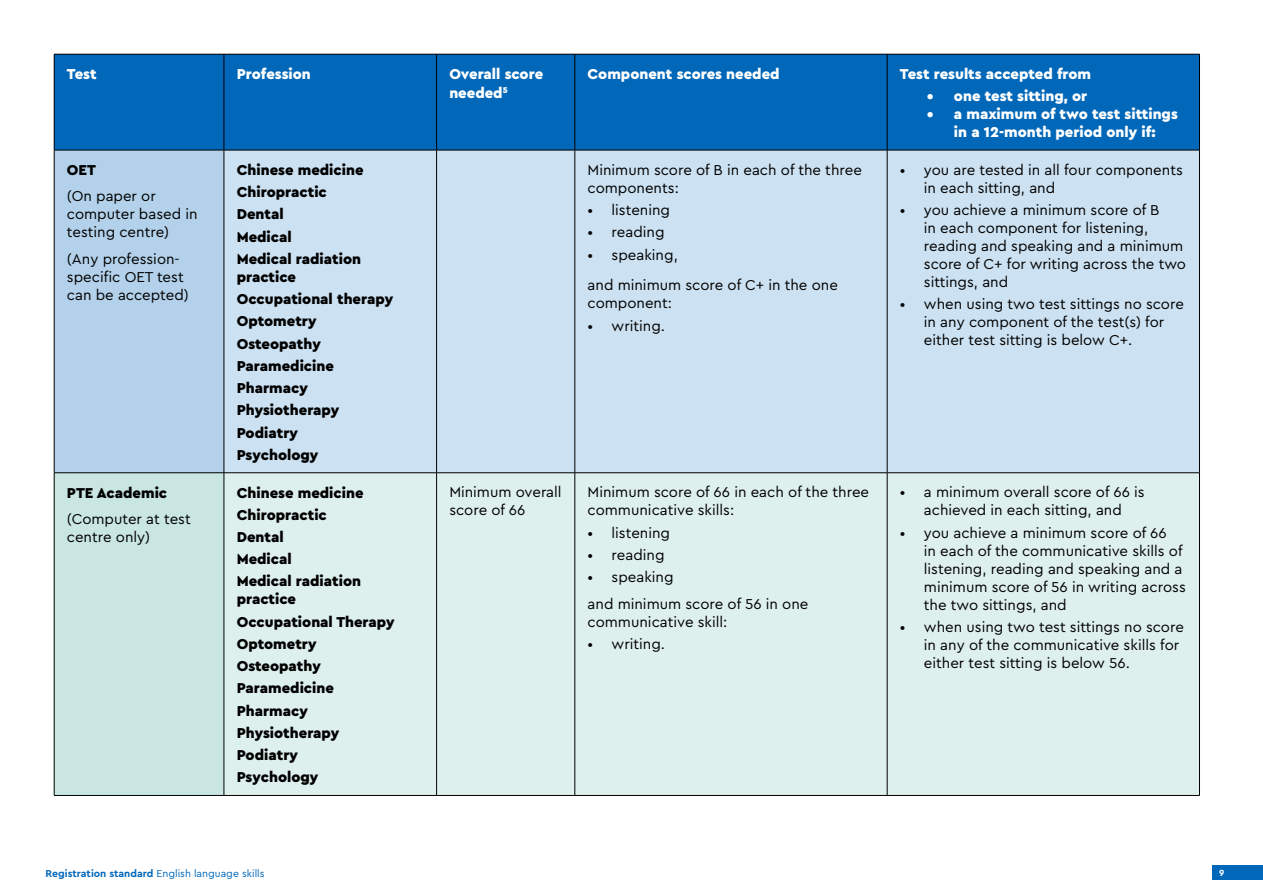
<style>
.page{position:relative;width:1263px;height:893px;background:#fff}
.page>*{position:absolute;margin:0;border:0;box-sizing:border-box;transform-origin:0 0}
.t1{font:15px/18px "Cera Pro";color:#000}
.t2{font:900 15px/22.2px "Cera Pro";color:#000}
.t3{font:900 15px/19.2px "Cera Pro";color:#fff}
.t4{font:10.5px "Cera Pro";color:#0067b9}
.t5{font:700 9.3px "Cera Pro";color:#fff}
.s1{font-weight:700}
</style>
<div class="page">
<div style="left:1212px;top:865px;width:51px;height:15px;background:#0067b9"></div>
<div style="left:54px;top:54px;width:170px;height:96px;background:#0067b9"></div>
<div style="left:224px;top:54px;width:213px;height:96px;background:#0067b9"></div>
<div style="left:437px;top:54px;width:138px;height:96px;background:#0067b9"></div>
<div style="left:575px;top:54px;width:312px;height:96px;background:#0067b9"></div>
<div style="left:887px;top:54px;width:312px;height:96px;background:#0067b9"></div>
<div style="left:54px;top:150px;width:170px;height:323px;background:#b3d1ea"></div>
<div style="left:224px;top:150px;width:213px;height:323px;background:#cce1f1"></div>
<div style="left:437px;top:150px;width:138px;height:323px;background:#cce1f1"></div>
<div style="left:575px;top:150px;width:312px;height:323px;background:#cce1f1"></div>
<div style="left:887px;top:150px;width:312px;height:323px;background:#cce1f1"></div>
<div style="left:54px;top:473px;width:170px;height:322px;background:#c9e6e2"></div>
<div style="left:224px;top:473px;width:213px;height:322px;background:#def0ed"></div>
<div style="left:437px;top:473px;width:138px;height:322px;background:#def0ed"></div>
<div style="left:575px;top:473px;width:312px;height:322px;background:#def0ed"></div>
<div style="left:887px;top:473px;width:312px;height:322px;background:#def0ed"></div>
<hr style="left:54px;top:150px;width:1px;height:323px;background:#000">
<hr style="left:224px;top:150px;width:1px;height:323px;background:#000">
<hr style="left:436px;top:150px;width:1px;height:323px;background:#000">
<hr style="left:575px;top:150px;width:1px;height:323px;background:#000">
<hr style="left:887px;top:150px;width:1px;height:323px;background:#000">
<hr style="left:1199px;top:150px;width:1px;height:323px;background:#000">
<hr style="left:54px;top:472px;width:170px;height:1px;background:#000">
<hr style="left:54px;top:473px;width:1px;height:322px;background:#000">
<hr style="left:224px;top:472px;width:213px;height:1px;background:#000">
<hr style="left:224px;top:473px;width:1px;height:322px;background:#000">
<hr style="left:437px;top:472px;width:138px;height:1px;background:#000">
<hr style="left:436px;top:473px;width:1px;height:322px;background:#000">
<hr style="left:575px;top:472px;width:312px;height:1px;background:#000">
<hr style="left:575px;top:473px;width:1px;height:322px;background:#000">
<hr style="left:887px;top:472px;width:313px;height:1px;background:#000">
<hr style="left:887px;top:473px;width:1px;height:322px;background:#000">
<hr style="left:1199px;top:473px;width:1px;height:322px;background:#000">
<hr style="left:54px;top:54px;width:170px;height:1px;background:#000">
<hr style="left:54px;top:54px;width:1px;height:96px;background:#000">
<hr style="left:224px;top:54px;width:213px;height:1px;background:#000">
<hr style="left:224px;top:54px;width:1px;height:96px;background:#000">
<hr style="left:437px;top:54px;width:138px;height:1px;background:#000">
<hr style="left:436px;top:54px;width:1px;height:96px;background:#000">
<hr style="left:575px;top:54px;width:312px;height:1px;background:#000">
<hr style="left:575px;top:54px;width:1px;height:96px;background:#000">
<hr style="left:887px;top:54px;width:313px;height:1px;background:#000">
<hr style="left:887px;top:54px;width:1px;height:96px;background:#000">
<hr style="left:1199px;top:54px;width:1px;height:96px;background:#000">
<hr style="left:54px;top:150px;width:170px;height:1px;background:#000">
<hr style="left:224px;top:150px;width:213px;height:1px;background:#000">
<hr style="left:437px;top:150px;width:138px;height:1px;background:#000">
<hr style="left:575px;top:150px;width:312px;height:1px;background:#000">
<hr style="left:887px;top:150px;width:313px;height:1px;background:#000">
<hr style="left:54px;top:795px;width:170px;height:1px;background:#000">
<hr style="left:224px;top:795px;width:213px;height:1px;background:#000">
<hr style="left:437px;top:795px;width:138px;height:1px;background:#000">
<hr style="left:575px;top:795px;width:312px;height:1px;background:#000">
<hr style="left:887px;top:795px;width:313px;height:1px;background:#000">
<p class="t3" style="left:67px;top:64px;width:31px">Test</p>
<p class="t3" style="left:237px;top:64px;width:76px">Profession</p>
<p class="t3" style="left:449px;top:64px;width:95px">Overall score needed<sup>5</sup></p>
<p class="t3" style="left:588px;top:64px;width:193px">Component scores needed</p>
<p class="t3" style="left:900px;top:64px;width:193px">Test results accepted from</p>
<p class="t3" style="left:927px;top:86px;width:162px">• one test sitting, or</p>
<p class="t3" style="left:927px;top:105px;width:252px;line-height:18px;text-align:center">• a maximum of two test sittings in a 12-month period only if:</p>
<p class="t2" style="left:67px;top:158px;width:31px">OET</p>
<p class="t1" style="left:67px;top:187px;width:132px">(On paper or computer based in testing centre)</p>
<p class="t1" style="left:67px;top:249px;width:123px">(Any profession&shy;specific OET test can be accepted)</p>
<p class="t2" style="left:67px;top:481px;width:102px">PTE Academic</p>
<p class="t1" style="left:67px;top:509px;width:125px">(Computer at test centre only)</p>
<p class="t2" style="left:237px;top:158px;width:128px">Chinese medicine<br>Chiropractic<br>Dental<br>Medical<br>Medical radiation</p>
<p class="t2" style="left:237px;top:265px;width:158px">practice<br>Occupational therapy<br>Optometry<br>Osteopathy<br>Paramedicine<br>Pharmacy<br>Physiotherapy<br>Podiatry<br>Psychology</p>
<p class="t2" style="left:237px;top:481px;width:128px">Chinese medicine<br>Chiropractic<br>Dental<br>Medical<br>Medical radiation</p>
<p class="t2" style="left:237px;top:588px;width:160px">practice<br>Occupational Therapy<br>Optometry<br>Osteopathy<br>Paramedicine<br>Pharmacy<br>Physiotherapy<br>Podiatry<br>Psychology</p>
<p class="t1" style="left:588px;top:160px;width:276px">Minimum score of B in each of the three components:</p>
<p class="t1" style="left:588px;top:200px;width:84px">• listening</p>
<p class="t1" style="left:588px;top:223px;width:78px">• reading</p>
<p class="t1" style="left:588px;top:245px;width:92px">• speaking,</p>
<p class="t1" style="left:588px;top:276px;width:252px">and minimum score of C+ in the one component:</p>
<p class="t1" style="left:588px;top:316px;width:79px">• writing.</p>
<p class="t1" style="left:924px;top:160px;width:260px;text-indent:-24px">• you are tested in all four components in each sitting, and</p>
<p class="t1" style="left:924px;top:200px;width:264px;text-indent:-24px">• you achieve a minimum score of B<br>in each component for listening, reading and speaking and a minimum score of C+ for writing across the two sittings, and</p>
<p class="t1" style="left:924px;top:295px;width:262px;text-indent:-24px">• when using two test sittings no score in any component of the test(s) for either test sitting is below C+.</p>
<p class="t1" style="left:449px;top:483px;width:114px">Minimum overall score of 66</p>
<p class="t1" style="left:588px;top:483px;width:283px">Minimum score of 66 in each of the three communicative skills:</p>
<p class="t1" style="left:588px;top:523px;width:84px">• listening</p>
<p class="t1" style="left:588px;top:545px;width:78px">• reading</p>
<p class="t1" style="left:588px;top:567px;width:88px">• speaking</p>
<p class="t1" style="left:588px;top:594px;width:222px">and minimum score of 56 in one communicative skill:</p>
<p class="t1" style="left:588px;top:634px;width:79px">• writing.</p>
<p class="t1" style="left:900px;top:483px;width:246px;text-align:center">• a minimum overall score of 66 is achieved in each sitting, and</p>
<p class="t1" style="left:924px;top:523px;width:263px;text-indent:-24px">• you achieve a minimum score of 66<br>in each of the communicative skills of listening, reading and speaking and a minimum score of 56 in writing across the two sittings, and</p>
<p class="t1" style="left:924px;top:617px;width:262px;text-indent:-24px">• when using two test sittings no score in any of the communicative skills for either test sitting is below 56.</p>
<p class="t4" style="left:46px;top:867px;width:221px"><span class="s1">Registration standard</span> English language skills</p>
<p class="t5" style="left:1219px;top:867px;width:7px">9</p>
</div>
